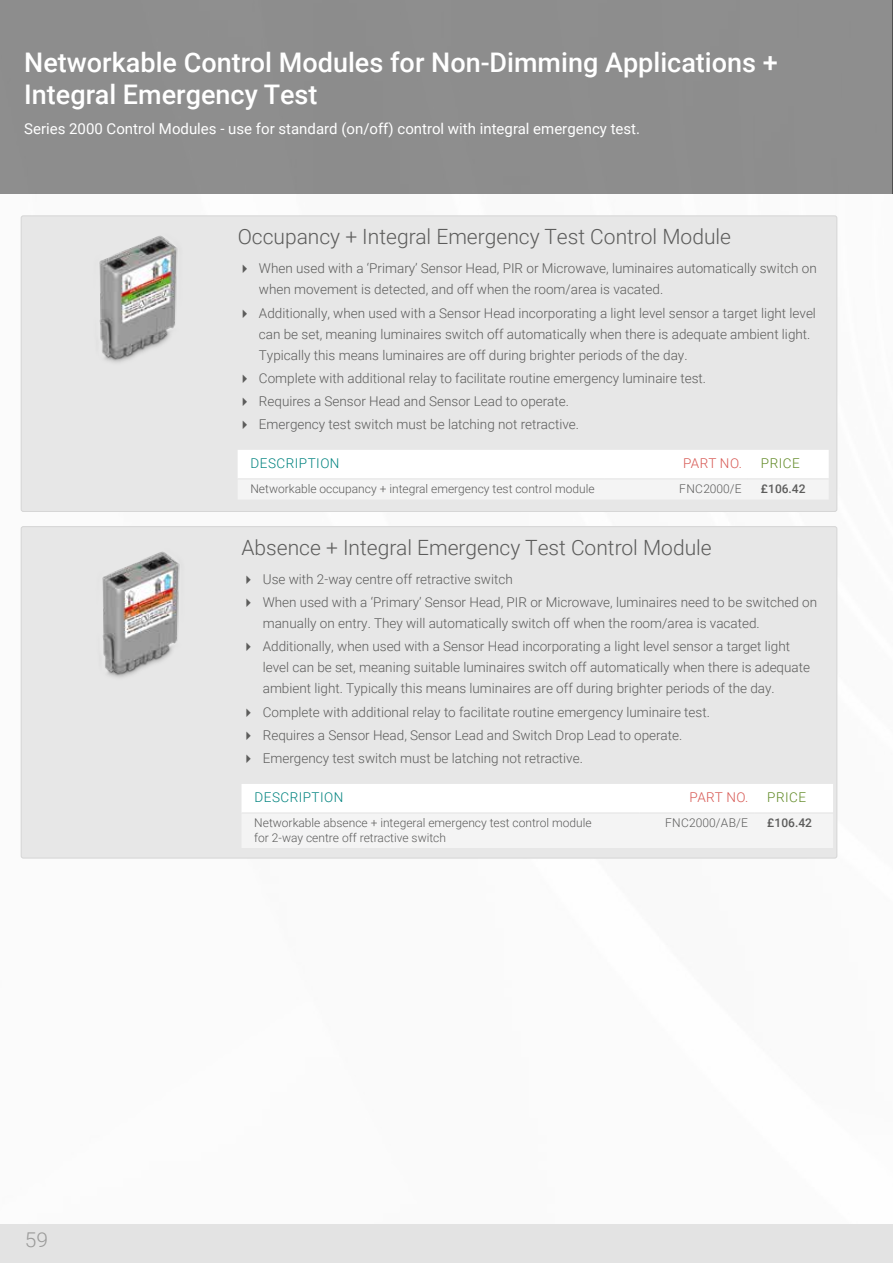
<style>
.page{position:relative;width:893px;height:1263px;background:#fff}
.page>*{position:absolute;margin:0;border:0;box-sizing:border-box;transform-origin:0 0}
.t1{font:500 27px/32.4px "Roboto";color:#fff}
.t2{font:300 21px "Roboto";color:#5c5c5b}
.t3{font:300 20.4px "Roboto";color:#9b9b9a}
.t4{font:15px "Roboto";color:#fff}
.t5{font:300 13.5px/23.1px "Roboto";color:#5c5c5b}
.t6{font:300 13.5px "Roboto";letter-spacing:.035em;color:#00837f}
.t7{font:300 13.5px "Roboto";letter-spacing:.015em;color:#d75954}
.t8{font:300 13.5px "Roboto";letter-spacing:.035em;color:#618a26}
.t9{font:300 12px/14.4px "Roboto";color:#5c5c5b}
.t10{font:500 12px "Roboto";color:#5c5c5b}
.t11{font:300 12px "Roboto";letter-spacing:.02em;color:#5c5c5b}
</style>
<div class="page">
<div style="left:0;top:1224px;width:893px;height:39px;background:#e3e3e3"></div>
<div style="left:0;top:0;width:892px;height:194px;background:#8d8d8d"></div>
<div style="left:21px;top:216px;width:816px;height:295px;background:#e7e7e7;border-radius:2px"></div>
<svg style="left:238px;top:450px;width:591px;height:49px"></svg>
<hr style="left:238px;top:478px;width:367px;height:1px;background:#e3e3e3">
<hr style="left:605px;top:478px;width:143px;height:1px;background:#e3e3e3">
<hr style="left:748px;top:478px;width:81px;height:1px;background:#e3e3e3">
<img style="left:99px;top:235px;width:79px;height:128px">
<div style="left:21px;top:527px;width:816px;height:331px;background:#e7e7e7;border-radius:2px"></div>
<svg style="left:242px;top:784px;width:591px;height:64px"></svg>
<hr style="left:242px;top:813px;width:398px;height:1px;background:#e3e3e3">
<hr style="left:640px;top:813px;width:114px;height:1px;background:#e3e3e3">
<hr style="left:754px;top:813px;width:79px;height:1px;background:#e3e3e3">
<img style="left:102px;top:551px;width:78px;height:127px">
<svg style="left:892px;top:0;width:1px;height:194px"></svg>
<h1 class="t1" style="left:24px;top:45px;width:755px">Networkable Control Modules for Non-Dimming Applications +<br>Integral Emergency Test</h1>
<p class="t4" style="left:24px;top:118px;width:617px">Series 2000 Control Modules - use for standard (on/off) control with integral emergency test.</p>
<h2 class="t2" style="left:238px;top:222px;width:495px">Occupancy + Integral Emergency Test Control Module</h2>
<p class="t5" style="left:259px;top:258px;width:559px;line-height:21px">When used with a ‘Primary’ Sensor Head, PIR or Microwave, luminaires automatically switch on when movement is detected, and off when the room/area is vacated.</p>
<p class="t5" style="left:259px;top:302px;width:559px;line-height:21px">Additionally, when used with a Sensor Head incorporating a light level sensor a target light level can be set, meaning luminaires switch off automatically when there is adequate ambient light.<br>Typically this means luminaires are off during brighter periods of the day.</p>
<p class="t5" style="left:259px;top:366px;width:449px">Complete with additional relay to facilitate routine emergency luminaire test.<br>Requires a Sensor Head and Sensor Lead to operate.<br>Emergency test switch must be latching not retractive.</p>
<p class="t6" style="left:251px;top:454px;width:90px">DESCRIPTION</p>
<p class="t7" style="left:683px;top:454px;width:60px">PART NO.</p>
<p class="t8" style="left:761px;top:454px;width:40px">PRICE</p>
<p class="t9" style="left:250px;top:481px;width:346px">Networkable occupancy + integral emergency test control module</p>
<p class="t9" style="left:679px;top:481px;width:64px">FNC2000/E</p>
<p class="t10" style="left:761px;top:480px;width:46px">£106.42</p>
<h3 class="t3" style="left:25px;top:1225px;width:25px">59</h3>
<h2 class="t2" style="left:242px;top:532px;width:472px">Absence + Integral Emergency Test Control Module</h2>
<p class="t5" style="left:263px;top:567px;width:556px">Use with 2-way centre off retractive switch<br>When used with a ‘Primary’ Sensor Head, PIR or Microwave, luminaires need to be switched on</p>
<p class="t5" style="left:263px;top:611px;width:529px">manually on entry. They will automatically switch off when the room/area is vacated.<br>Additionally, when used with a Sensor Head incorporating a light level sensor a target light</p>
<p class="t5" style="left:263px;top:657px;width:549px;line-height:21px">level can be set, meaning suitable luminaires switch off automatically when there is adequate ambient light. Typically this means luminaires are off during brighter periods of the day.</p>
<p class="t5" style="left:263px;top:700px;width:449px">Complete with additional relay to facilitate routine emergency luminaire test.<br>Requires a Sensor Head, Sensor Lead and Switch Drop Lead to operate.<br>Emergency test switch must be latching not retractive.</p>
<p class="t6" style="left:255px;top:788px;width:90px">DESCRIPTION</p>
<p class="t7" style="left:689px;top:788px;width:60px">PART NO.</p>
<p class="t8" style="left:767px;top:788px;width:40px">PRICE</p>
<p class="t9" style="left:254px;top:815px;width:339px">Networkable absence + integeral emergency test control module for 2-way centre off retractive switch</p>
<p class="t11" style="left:665px;top:814px;width:84px">FNC2000/AB/E</p>
<p class="t10" style="left:767px;top:814px;width:46px">£106.42</p>
</div>
